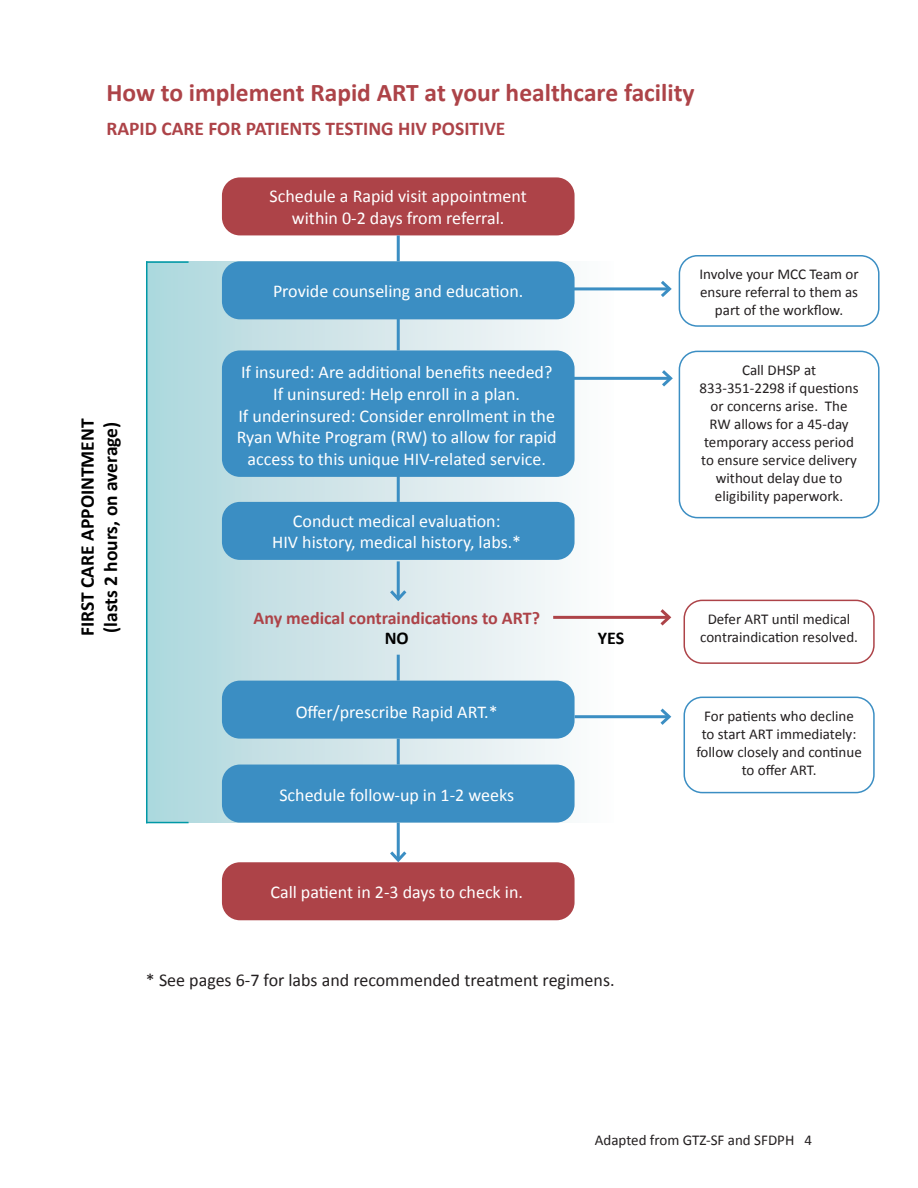
<style>
.page{position:relative;width:918px;height:1188px;background:#fff}
.page>*{position:absolute;margin:0;border:0;box-sizing:border-box;transform-origin:0 0}
.t1{font:700 25.5px "Calibri";color:#ad4348}
.t2{font:700 19.5px "Calibri";color:#000}
.t3{font:700 19.5px "Calibri";color:#ad4348}
.t4{font:18px/21.6px "Calibri";color:#fff;text-align:center}
.t5{font:18px "Calibri";color:#231f20}
.t6{font:700 18px "Calibri";color:#ad4348}
.t7{font:700 18px "Calibri";color:#000}
.t8{font:15px/18px "Calibri";color:#231f20;text-align:center}
</style>
<div class="page">
<div style="left:147px;top:261px;width:467px;height:562px;background:linear-gradient(to right,#aed6dc,#fefbfc)"></div>
<hr style="left:555px;top:377px;width:116px;height:3px;background:#3b8ec3">
<svg style="left:659px;top:370px;width:14px;height:17px"></svg>
<hr style="left:554px;top:287px;width:116px;height:3px;background:#3b8ec3">
<svg style="left:658px;top:281px;width:14px;height:16px"></svg>
<div style="left:222px;top:177px;width:353px;height:58px;background:#ad4348;border-radius:18px"></div>
<div style="left:222px;top:261px;width:353px;height:58px;background:#3b8ec3;border-radius:18px"></div>
<hr style="left:397px;top:235px;width:3px;height:26px;background:#3b8ec3">
<hr style="left:397px;top:319px;width:3px;height:31px;background:#3b8ec3">
<div style="left:222px;top:350px;width:353px;height:127px;background:#3b8ec3;border-radius:18px"></div>
<div style="left:679px;top:255px;width:201px;height:72px;border:2px solid #3b8ec3;border-radius:18px"></div>
<hr style="left:397px;top:476px;width:3px;height:26px;background:#3b8ec3">
<div style="left:222px;top:502px;width:353px;height:58px;background:#3b8ec3;border-radius:18px"></div>
<hr style="left:397px;top:561px;width:3px;height:38px;background:#3b8ec3">
<svg style="left:387px;top:587px;width:23px;height:16px"></svg>
<hr style="left:553px;top:616px;width:116px;height:3px;background:#ad4348">
<svg style="left:657px;top:609px;width:15px;height:17px"></svg>
<div style="left:684px;top:600px;width:191px;height:64px;border:2px solid #ad4348;border-radius:18px"></div>
<hr style="left:397px;top:655px;width:3px;height:26px;background:#3b8ec3">
<div style="left:222px;top:681px;width:353px;height:58px;background:#3b8ec3;border-radius:18px"></div>
<hr style="left:575px;top:715px;width:94px;height:3px;background:#3b8ec3">
<svg style="left:657px;top:708px;width:15px;height:17px"></svg>
<div style="left:684px;top:697px;width:191px;height:96px;border:2px solid #3b8ec3;border-radius:18px"></div>
<hr style="left:397px;top:739px;width:3px;height:26px;background:#3b8ec3">
<div style="left:222px;top:765px;width:353px;height:58px;background:#3b8ec3;border-radius:18px"></div>
<hr style="left:397px;top:823px;width:3px;height:37px;background:#3b8ec3">
<svg style="left:390px;top:848px;width:17px;height:14px"></svg>
<div style="left:222px;top:862px;width:353px;height:58px;background:#ad4348;border-radius:18px"></div>
<hr style="left:146px;top:261px;width:1px;height:562px;background:#0098a6">
<hr style="left:146px;top:261px;width:43px;height:2px;background:#0098a6">
<hr style="left:146px;top:822px;width:43px;height:1px;background:#0098a6">
<div style="left:679px;top:351px;width:201px;height:167px;border:2px solid #3b8ec3;border-radius:18px"></div>
<p class="t1" style="left:106px;top:74px;width:590px">How to implement Rapid ART at your healthcare facility</p>
<p class="t3" style="left:106px;top:114px;width:401px">RAPID CARE FOR PATIENTS TESTING HIV POSITIVE</p>
<p class="t2" style="left:74px;top:636px;width:219px;rotate:-90deg">FIRST CARE APPOINTMENT</p>
<p class="t2" style="left:97px;top:633px;width:213px;rotate:-90deg">(lasts 2 hours, on average)</p>
<p class="t4" style="left:270px;top:186px;width:259px">Schedule a Rapid visit appointment</p>
<p class="t4" style="left:292px;top:207px;width:214px">within 0-2 days from referral.</p>
<p class="t4" style="left:273px;top:280px;width:252px">Provide counseling and education.</p>
<p class="t4" style="left:241px;top:362px;width:313px">If insured: Are additional benefits needed?<br>If uninsured: Help enroll in a plan.</p>
<p class="t4" style="left:237px;top:405px;width:321px">If underinsured: Consider enrollment in the<br>Ryan White Program (RW) to allow for rapid access to this unique HIV-related service.</p>
<p class="t4" style="left:293px;top:510px;width:209px">Conduct medical evaluation:</p>
<p class="t4" style="left:272px;top:532px;width:251px">HIV history, medical history, labs.*</p>
<p class="t6" style="left:253px;top:605px;width:288px">Any medical contraindications to ART?</p>
<p class="t7" style="left:385px;top:625px;width:26px">NO</p>
<p class="t8" style="left:699px;top:266px;width:161px">Involve your MCC Team or ensure referral to them as part of the workflow.</p>
<p class="t8" style="left:742px;top:361px;width:76px">Call DHSP at</p>
<p class="t8" style="left:700px;top:379px;width:160px">833-351-2298 if questions or concerns arise. The<br>RW allows for a 45-day temporary access period to ensure service delivery without delay due to eligibility paperwork.</p>
<p class="t8" style="left:708px;top:610px;width:144px">Defer ART until medical</p>
<p class="t7" style="left:598px;top:625px;width:28px">YES</p>
<p class="t8" style="left:700px;top:628px;width:159px">contraindication resolved.</p>
<p class="t4" style="left:296px;top:701px;width:204px">Offer/prescribe Rapid ART.*</p>
<p class="t8" style="left:696px;top:707px;width:167px">For patients who decline to start ART immediately: follow closely and continue to offer ART.</p>
<p class="t4" style="left:279px;top:785px;width:236px">Schedule follow-up in 1-2 weeks</p>
<p class="t4" style="left:270px;top:881px;width:254px">Call patient in 2-3 days to check in.</p>
<p class="t5" style="left:146px;top:968px;width:470px">* See pages 6-7 for labs and recommended treatment regimens.</p>
<p class="t8" style="left:595px;top:1131px;width:219px">Adapted from GTZ-SF and SFDPH 4</p>
</div>
